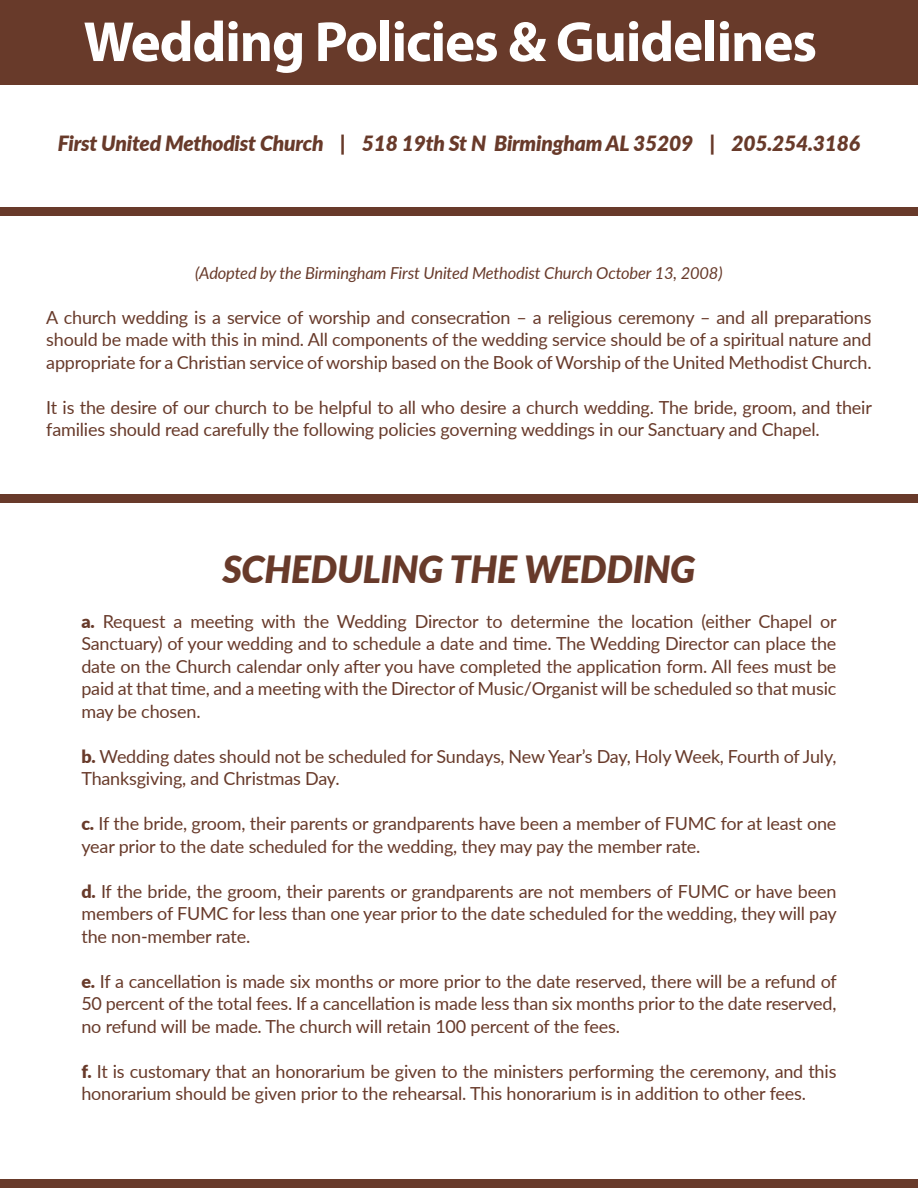
<style>
.page{position:relative;width:918px;height:1188px;background:#fff}
.page>*{position:absolute;margin:0;border:0;box-sizing:border-box;transform-origin:0 0}
.t1{font:700 57px "Myriad Pro";letter-spacing:-.02em;color:#fff}
.t2{font:italic 900 37.5px "Lato";letter-spacing:-.01em;color:#683a2a}
.t3{font:italic 900 21px "Lato";letter-spacing:-.01em;color:#683a2a}
.t4{font:18px/22.5px "Lato";letter-spacing:-.01em;color:#683a2a;text-align:justify}
.t5{font:italic 16.5px "Lato";letter-spacing:-.01em;color:#683a2a}
.s1{font-weight:900}
</style>
<div class="page">
<div style="left:0;top:0;width:918px;height:84px;background:#683a2a"></div>
<div style="left:0;top:494px;width:918px;height:9px;background:#683a2a"></div>
<div style="left:0;top:207px;width:918px;height:8px;background:#683a2a"></div>
<div style="left:0;top:1179px;width:918px;height:9px;background:#683a2a"></div>
<p class="t1" style="left:84px;top:5px;width:735px">Wedding Policies &amp; Guidelines</p>
<p class="t3" style="left:58px;top:128px;width:804px">First United Methodist Church | 518 19th St N Birmingham AL 35209 | 205.254.3186</p>
<p class="t5" style="left:195px;top:261px;width:529px">(Adopted by the Birmingham First United Methodist Church October 13, 2008)</p>
<p class="t4" style="left:46px;top:305px;width:827px">A church wedding is a service of worship and consecration – a religious ceremony – and all preparations should be made with this in mind. All components of the wedding service should be of a spiritual nature and appropriate for a Christian service of worship based on the Book of Worship of the United Methodist Church.</p>
<p class="t4" style="left:46px;top:395px;width:827px">It is the desire of our church to be helpful to all who desire a church wedding. The bride, groom, and their families should read carefully the following policies governing weddings in our Sanctuary and Chapel.</p>
<p class="t2" style="left:222px;top:541px;width:475px">SCHEDULING THE WEDDING</p>
<p class="t4" style="left:81px;top:609px;width:757px"><span class="s1">a.</span> Request a meeting with the Wedding Director to determine the location (either Chapel or Sanctuary) of your wedding and to schedule a date and time. The Wedding Director can place the date on the Church calendar only after you have completed the application form. All fees must be paid at that time, and a meeting with the Director of Music/Organist will be scheduled so that music may be chosen.</p>
<p class="t4" style="left:81px;top:744px;width:757px"><span class="s1">b.</span> Wedding dates should not be scheduled for Sundays, New Year’s Day, Holy Week, Fourth of July,<br>Thanksgiving, and Christmas Day.</p>
<p class="t4" style="left:81px;top:812px;width:757px"><span class="s1">c.</span> If the bride, groom, their parents or grandparents have been a member of FUMC for at least one year prior to the date scheduled for the wedding, they may pay the member rate.</p>
<p class="t4" style="left:81px;top:879px;width:757px"><span class="s1">d.</span> If the bride, the groom, their parents or grandparents are not members of FUMC or have been members of FUMC for less than one year prior to the date scheduled for the wedding, they will pay the non-member rate.</p>
<p class="t4" style="left:81px;top:969px;width:757px"><span class="s1">e.</span> If a cancellation is made six months or more prior to the date reserved, there will be a refund of 50 percent of the total fees. If a cancellation is made less than six months prior to the date reserved, no refund will be made. The church will retain 100 percent of the fees.</p>
<p class="t4" style="left:81px;top:1059px;width:757px"><span class="s1">f.</span> It is customary that an honorarium be given to the ministers performing the ceremony, and this honorarium should be given prior to the rehearsal. This honorarium is in addition to other fees.</p>
</div>
